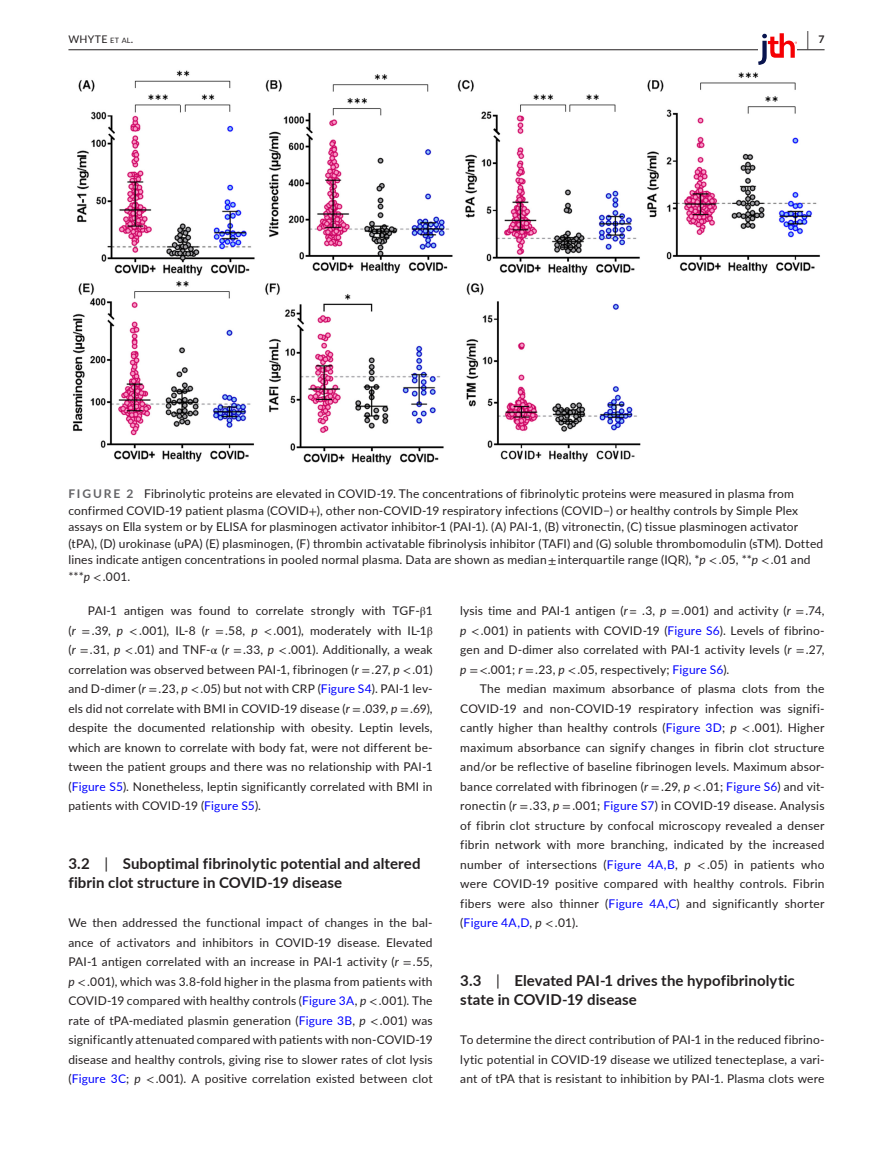
<style>
.page{position:relative;width:893px;height:1174px;background:#fff}
.page>*{position:absolute;margin:0;border:0;box-sizing:border-box;transform-origin:0 0}
.t1{font:700 19.5px "Lato";color:#231f20;scale:.43 1}
.t2{font:700 15px/19.5px "Lato";letter-spacing:.005em;color:#231f20}
.t3{font:12px/19.5px "Lato";letter-spacing:.015em;color:#231f20;text-align:justify}
.t4{font:10.5px "Lato";color:#231f20}
.s1{font-style:inherit}
.s2{font-size:7.35px}
.s3{font-weight:700;color:#636366}
.s4{font-family:"STIX"}
.s5{font-style:italic}
.s6{color:#00f}
.s7{font-weight:400}
.s8{font-family:"STIX";font-style:italic}
</style>
<div class="page">
<hr style="left:68px;top:49px;width:756px;height:1px;background:#231f20">
<svg style="left:758px;top:33px;width:39px;height:32px"></svg>
<img style="left:73px;top:70px;width:747px;height:395px">
<p class="t4" style="left:68px;top:31px;width:66px"><span class="s1">W</span>HYTE <span class="s2">et al</span><span class="s1">.</span></p>
<h1 class="t1" style="left:807px;top:25px;width:43px">| <sup>7</sup></h1>
<p class="t3" style="left:68px;top:485px;width:756px;line-height:16.5px;text-align:left"><span class="s3">FIGURE 2</span> Fibrinolytic proteins are elevated in COVID-19. The concentrations of fibrinolytic proteins were measured in plasma from confirmed COVID-19 patient plasma (COVID<span class="s4">+</span>), other non-COVID-19 respiratory infections (COVID−) or healthy controls by Simple Plex assays on Ella system or by ELISA for plasminogen activator inhibitor-1 (PAI-1). (A) PAI-1, (B) vitronectin, (C) tissue plasminogen activator (tPA), (D) urokinase (uPA) (E) plasminogen, (F) thrombin activatable fibrinolysis inhibitor (TAFI) and (G) soluble thrombomodulin (sTM). Dotted lines indicate antigen concentrations in pooled normal plasma. Data are shown as median <span class="s4">±</span> interquartile range (IQR), *<span class="s5">p</span> <span class="s4">&lt;</span> .05, **<span class="s5">p</span> <span class="s4">&lt;</span> .01 and ***<span class="s5">p</span> <span class="s4">&lt;</span> .001.</p>
<p class="t3" style="left:68px;top:600px;width:366px;text-indent:20px">PAI-1 antigen was found to correlate strongly with TGF-<span class="s4">β</span>1 (<span class="s5">r</span> <span class="s4">=</span> .39, <span class="s5">p</span> <span class="s4">&lt;</span> .001), IL-8 (<span class="s5">r</span> <span class="s4">=</span> .58, <span class="s5">p</span> <span class="s4">&lt;</span> .001), moderately with IL-1<span class="s4">β </span>(<span class="s5">r</span> <span class="s4">=</span> .31, <span class="s5">p</span> <span class="s4">&lt;</span> .01) and TNF-<span class="s4">α</span> (<span class="s5">r</span> <span class="s4">=</span> .33, <span class="s5">p</span> <span class="s4">&lt;</span> .001). Additionally, a weak correlation was observed between PAI-1, fibrinogen (<span class="s5">r</span> <span class="s4">=</span> .27, <span class="s5">p</span> <span class="s4">&lt;</span> .01) and D-dimer (<span class="s5">r</span> <span class="s4">=</span> .23, <span class="s5">p</span> <span class="s4">&lt;</span> .05) but not with CRP (<span class="s6">Figure S4</span>). PAI-1 lev&shy;els did not correlate with BMI in COVID-19 disease (<span class="s5">r</span> <span class="s4">=</span> .039, <span class="s5">p</span> <span class="s4">=</span> .69), despite the documented relationship with obesity. Leptin levels, which are known to correlate with body fat, were not different be&shy;tween the patient groups and there was no relationship with PAI-1 (<span class="s6">Figure S5</span>). Nonetheless, leptin significantly correlated with BMI in patients with COVID-19 (<span class="s6">Figure S5</span>).</p>
<p class="t2" style="left:68px;top:853px;width:354px">3.2 <span class="s7">|</span> Suboptimal fibrinolytic potential and altered fibrin clot structure in COVID-19 disease</p>
<p class="t3" style="left:68px;top:912px;width:366px">We then addressed the functional impact of changes in the bal&shy;ance of activators and inhibitors in COVID-19 disease. Elevated PAI-1 antigen correlated with an increase in PAI-1 activity (<span class="s5">r</span> <span class="s4">=</span> .55, <span class="s5">p</span> <span class="s4">&lt;</span> .001), which was 3.8-fold higher in the plasma from patients with COVID-19 compared with healthy controls (<span class="s6">Figure 3A</span>, <span class="s5">p</span> <span class="s4">&lt;</span> .001). The rate of tPA-mediated plasmin generation (<span class="s6">Figure 3B</span>, <span class="s5">p</span> <span class="s4">&lt;</span> .001) was significantly attenuated compared with patients with non-COVID-19 disease and healthy controls, giving rise to slower rates of clot lysis (<span class="s6">Figure 3C</span>; <span class="s5">p</span> <span class="s4">&lt;</span> .001). A positive correlation existed between clot</p>
<p class="t3" style="left:460px;top:600px;width:366px">lysis time and PAI-1 antigen (<span class="s5">r</span> <span class="s8">=</span> .3, <span class="s5">p</span> <span class="s4">=</span> .001) and activity (<span class="s5">r</span> <span class="s4">=</span> .74, <span class="s5">p</span> <span class="s4">&lt;</span> .001) in patients with COVID-19 (<span class="s6">Figure S6</span>). Levels of fibrino&shy;gen and D-dimer also correlated with PAI-1 activity levels (<span class="s5">r</span> <span class="s4">=</span> .27, <span class="s5">p</span> <span class="s4">=&lt;</span>.001; <span class="s5">r</span> <span class="s4">=</span> .23, <span class="s5">p</span> <span class="s4">&lt;</span> .05, respectively; <span class="s6">Figure S6</span>).</p>
<p class="t3" style="left:460px;top:678px;width:366px;text-indent:20px">The median maximum absorbance of plasma clots from the COVID-19 and non-COVID-19 respiratory infection was signifi&shy;cantly higher than healthy controls (<span class="s6">Figure 3D</span>; <span class="s5">p</span> <span class="s4">&lt;</span> .001). Higher maximum absorbance can signify changes in fibrin clot structure and/or be reflective of baseline fibrinogen levels. Maximum absor&shy;bance correlated with fibrinogen (<span class="s5">r</span> <span class="s4">=</span> .29, <span class="s5">p</span> <span class="s4">&lt;</span> .01; <span class="s6">Figure S6</span>) and vit&shy;ronectin (<span class="s5">r</span> <span class="s4">=</span> .33, <span class="s5">p</span> <span class="s4">=</span> .001; <span class="s6">Figure S7</span>) in COVID-19 disease. Analysis of fibrin clot structure by confocal microscopy revealed a denser fibrin network with more branching, indicated by the increased number of intersections (<span class="s6">Figure 4A,B</span>, <span class="s5">p</span> <span class="s4">&lt;</span> .05) in patients who were COVID-19 positive compared with healthy controls. Fibrin fibers were also thinner (<span class="s6">Figure 4A,C</span>) and significantly shorter (<span class="s6">Figure 4A,D</span>, <span class="s5">p</span> <span class="s4">&lt;</span> .01).</p>
<p class="t2" style="left:460px;top:970px;width:336px">3.3 <span class="s7">|</span> Elevated PAI-1 drives the hypofibrinolytic state in COVID-19 disease</p>
<p class="t3" style="left:460px;top:1029px;width:366px">To determine the direct contribution of PAI-1 in the reduced fibrino&shy;lytic potential in COVID-19 disease we utilized tenecteplase, a vari&shy;ant of tPA that is resistant to inhibition by PAI-1. Plasma clots were</p>
</div>
